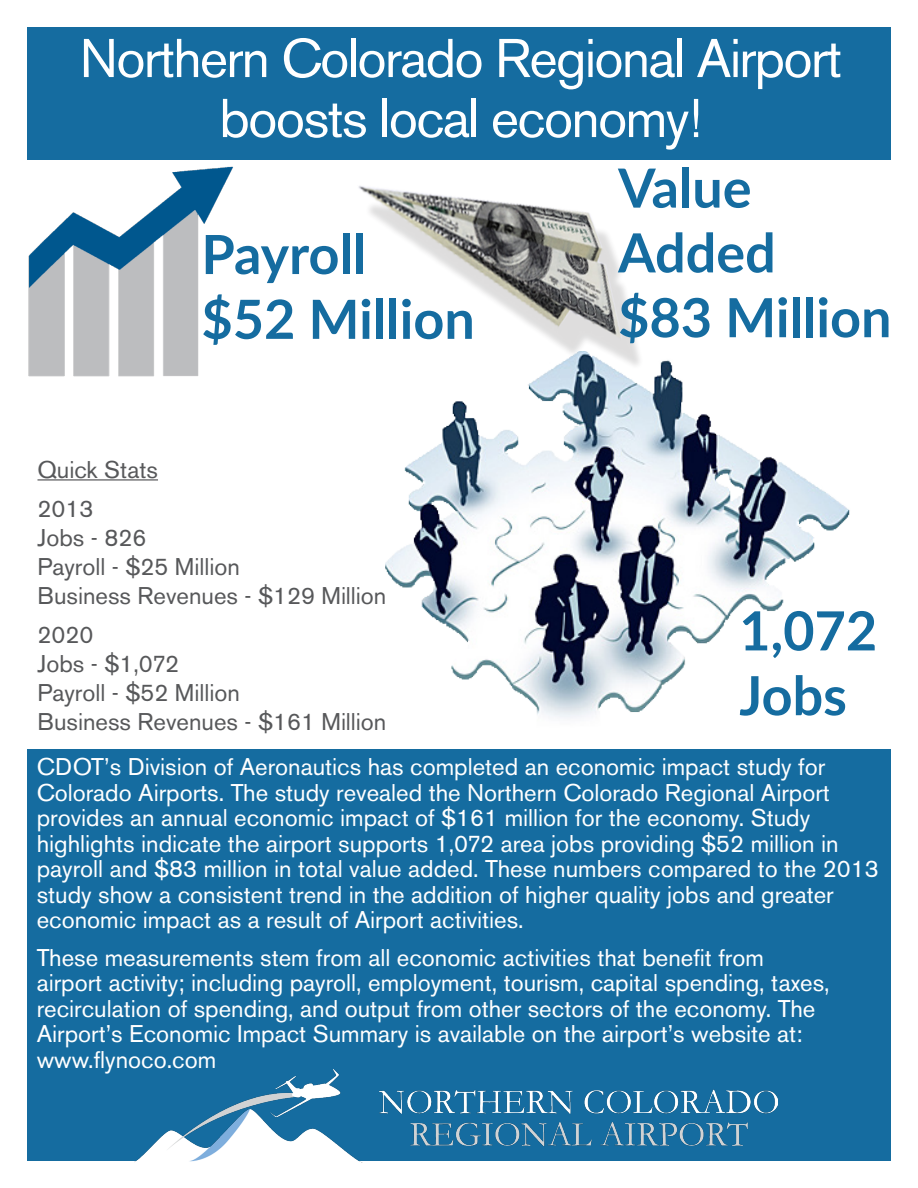
<style>
.page{position:relative;width:918px;height:1188px;background:#fff}
.page>*{position:absolute;margin:0;border:0;box-sizing:border-box;transform-origin:0 0}
.Subheader01{font:54px/60px "Akzidenz Grotesk BE";letter-spacing:-.03em;color:#fff;text-align:center}
.Subheader01-2{font:700 54px/64.8px "Lato";color:#156ca0}
.Paragraph_Style_2{font:24px/25.5px "Akzidenz Grotesk BE";color:#fff}
.Subheader01-3{font:24px "Akzidenz Grotesk BE";color:#57585a}
</style>
<div class="page">
<div style="left:364px;top:201px;width:280px;height:169px;background:#231f20;opacity:.15"></div>
<img style="left:358px;top:186px;width:286px;height:156px">
<img style="left:386px;top:351px;width:464px;height:367px">
<div style="left:28px;top:27px;width:863px;height:133px;background:#156ca0"></div>
<div style="left:27px;top:750px;width:863px;height:411px;background:#156ca0"></div>
<img style="left:134px;top:1070px;width:644px;height:92px">
<img style="left:27px;top:156px;width:206px;height:221px">
<hr style="left:38px;top:479px;width:120px;height:2px;background:#57585a">
<p class="Subheader01" style="left:80px;top:28px;width:764px">Northern Colorado Regional Airport boosts local economy!</p>
<p class="Subheader01-2" style="left:201px;top:220px;width:166px">Payroll</p>
<p class="Subheader01-2" style="left:201px;top:284px;width:275px">$52 Million</p>
<p class="Subheader01-3" style="left:38px;top:455px;width:122px">Quick Stats</p>
<p class="Subheader01-3" style="left:38px;top:494px;width:57px">2013</p>
<p class="Subheader01-3" style="left:38px;top:523px;width:110px">Jobs - 826</p>
<p class="Subheader01-3" style="left:38px;top:552px;width:204px">Payroll - $25 Million</p>
<p class="Subheader01-3" style="left:38px;top:581px;width:350px">Business Revenues - $129 Million</p>
<p class="Subheader01-3" style="left:38px;top:620px;width:57px">2020</p>
<p class="Subheader01-3" style="left:38px;top:649px;width:143px">Jobs - $1,072</p>
<p class="Subheader01-3" style="left:38px;top:678px;width:204px">Payroll - $52 Million</p>
<p class="Subheader01-3" style="left:38px;top:707px;width:350px">Business Revenues - $161 Million</p>
<p class="Subheader01-2" style="left:618px;top:153px;width:159px">Value<br>Added</p>
<p class="Subheader01-2" style="left:618px;top:283px;width:275px">$83 Million</p>
<p class="Subheader01-2" style="left:739px;top:596px;width:139px">1,072<br>Jobs</p>
<p class="Paragraph_Style_2" style="left:37px;top:754px;width:844px">CDOT’s Division of Aeronautics has completed an economic impact study for Colorado Airports. The study revealed the Northern Colorado Regional Airport provides an annual economic impact of $161 million for the economy. Study highlights indicate the airport supports 1,072 area jobs providing $52 million in payroll and $83 million in total value added. These numbers compared to the 2013 study show a consistent trend in the addition of higher quality jobs and greater economic impact as a result of Airport activities.</p>
<p class="Paragraph_Style_2" style="left:37px;top:945px;width:794px">These measurements stem from all economic activities that benefit from airport activity; including payroll, employment, tourism, capital spending, taxes, recirculation of spending, and output from other sectors of the economy. The Airport’s Economic Impact Summary is available on the airport’s website at:</p>
<p class="Paragraph_Style_2" style="left:37px;top:1047px;width:181px">www.flynoco.com</p>
</div>
